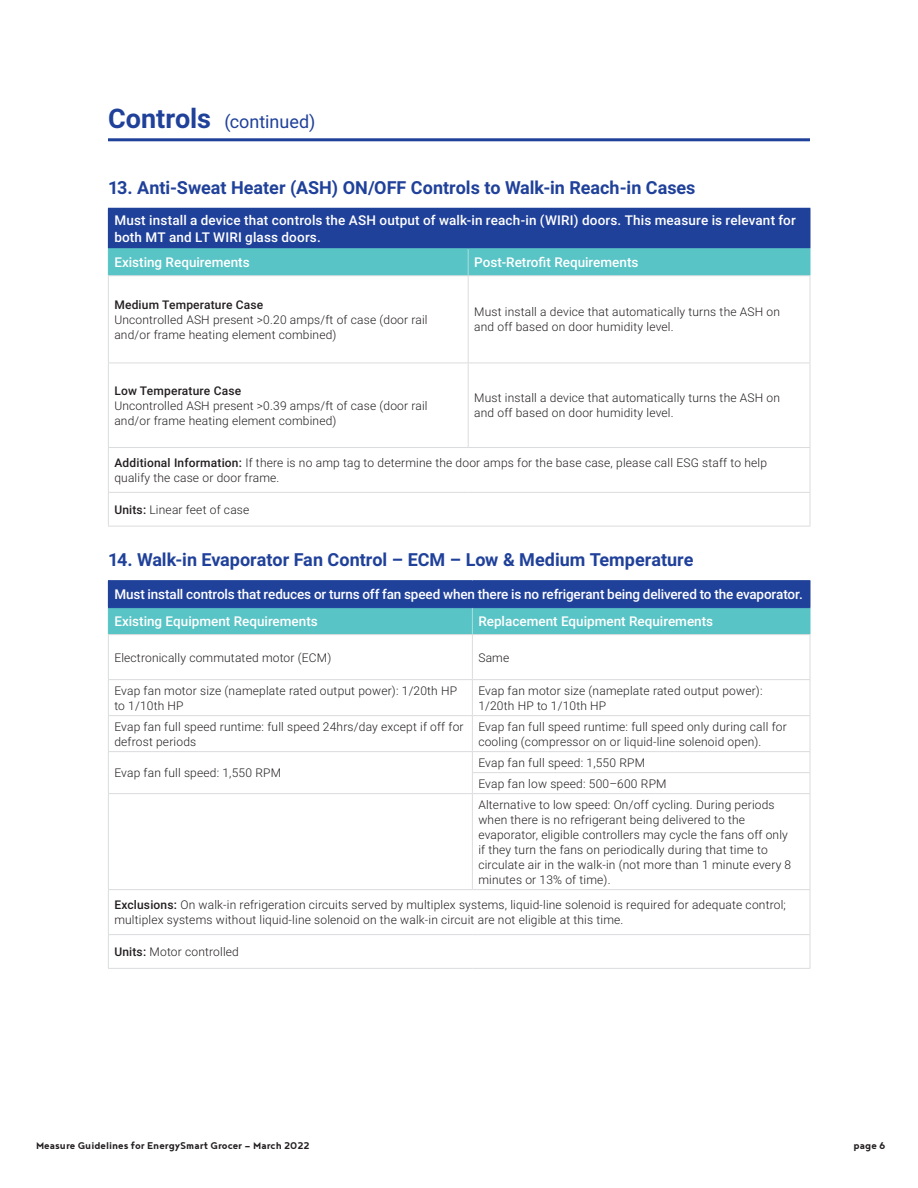
<style>
.page{position:relative;width:918px;height:1188px;background:#fff}
.page>*{position:absolute;margin:0;border:0;box-sizing:border-box;transform-origin:0 0}
.t1{font:700 18px "Roboto";color:#20419a}
.t2{font:18px "Roboto";color:#20419a}
.t3{font:500 13.5px/16.2px "Roboto";color:#fff}
.t4{font:300 12px/15px "Roboto";letter-spacing:.015em;color:#231f20}
.t5{font:700 12px "Noyh";color:#231f20}
.t6{font:500 12px "Roboto";letter-spacing:.015em;color:#231f20}
.s1{font-weight:700;font-size:27px}
.s2{font-weight:500}
</style>
<div class="page">
<hr style="left:108px;top:580px;width:364px;height:1px;background:#20419a">
<hr style="left:472px;top:580px;width:338px;height:1px;background:#20419a">
<svg style="left:108px;top:581px;width:703px;height:54px;background:#3c82af"></svg>
<hr style="left:108px;top:607px;width:364px;height:1px;background:#20419a">
<hr style="left:472px;top:607px;width:338px;height:1px;background:#20419a">
<hr style="left:108px;top:634px;width:364px;height:1px;background:#dbdcde">
<hr style="left:108px;top:635px;width:1px;height:44px;background:#dbdcde">
<hr style="left:472px;top:634px;width:338px;height:1px;background:#dbdcde">
<hr style="left:472px;top:635px;width:1px;height:44px;background:#dbdcde">
<hr style="left:810px;top:635px;width:1px;height:44px;background:#dbdcde">
<hr style="left:108px;top:679px;width:364px;height:1px;background:#dbdcde">
<hr style="left:108px;top:680px;width:1px;height:35px;background:#dbdcde">
<hr style="left:472px;top:679px;width:338px;height:1px;background:#dbdcde">
<hr style="left:472px;top:680px;width:1px;height:35px;background:#dbdcde">
<hr style="left:810px;top:680px;width:1px;height:35px;background:#dbdcde">
<hr style="left:108px;top:715px;width:364px;height:1px;background:#dbdcde">
<hr style="left:108px;top:716px;width:1px;height:35px;background:#dbdcde">
<hr style="left:472px;top:715px;width:338px;height:1px;background:#dbdcde">
<hr style="left:472px;top:716px;width:1px;height:35px;background:#dbdcde">
<hr style="left:810px;top:716px;width:1px;height:35px;background:#dbdcde">
<hr style="left:108px;top:751px;width:364px;height:1px;background:#dbdcde">
<hr style="left:472px;top:751px;width:338px;height:1px;background:#dbdcde">
<svg style="left:108px;top:752px;width:1px;height:41px"></svg>
<hr style="left:472px;top:772px;width:338px;height:1px;background:#dbdcde">
<svg style="left:472px;top:752px;width:1px;height:41px"></svg>
<svg style="left:810px;top:752px;width:1px;height:41px"></svg>
<hr style="left:108px;top:793px;width:364px;height:1px;background:#dbdcde">
<hr style="left:108px;top:794px;width:1px;height:95px;background:#dbdcde">
<hr style="left:472px;top:793px;width:338px;height:1px;background:#dbdcde">
<hr style="left:472px;top:794px;width:1px;height:95px;background:#dbdcde">
<hr style="left:810px;top:794px;width:1px;height:95px;background:#dbdcde">
<hr style="left:108px;top:889px;width:364px;height:1px;background:#dbdcde">
<hr style="left:108px;top:890px;width:1px;height:44px;background:#dbdcde">
<hr style="left:472px;top:889px;width:338px;height:1px;background:#dbdcde">
<hr style="left:810px;top:890px;width:1px;height:44px;background:#dbdcde">
<hr style="left:108px;top:934px;width:364px;height:1px;background:#dbdcde">
<hr style="left:108px;top:935px;width:1px;height:33px;background:#dbdcde">
<hr style="left:472px;top:934px;width:338px;height:1px;background:#dbdcde">
<hr style="left:810px;top:935px;width:1px;height:33px;background:#dbdcde">
<hr style="left:108px;top:968px;width:364px;height:1px;background:#dbdcde">
<hr style="left:472px;top:968px;width:338px;height:1px;background:#dbdcde">
<div style="left:108px;top:208px;width:702px;height:41px;background:#20419a"></div>
<hr style="left:810px;top:209px;width:1px;height:39px;background:#20419a">
<hr style="left:108px;top:248px;width:360px;height:1px;background:#59c4c6">
<hr style="left:468px;top:248px;width:342px;height:1px;background:#59c4c6">
<div style="left:108px;top:249px;width:703px;height:27px;background:#59c4c6"></div>
<hr style="left:108px;top:275px;width:360px;height:1px;background:#dbdcde">
<hr style="left:108px;top:276px;width:1px;height:87px;background:#dbdcde">
<hr style="left:468px;top:275px;width:342px;height:1px;background:#dbdcde">
<hr style="left:468px;top:276px;width:1px;height:87px;background:#dbdcde">
<hr style="left:810px;top:276px;width:1px;height:87px;background:#dbdcde">
<hr style="left:108px;top:363px;width:360px;height:1px;background:#dbdcde">
<hr style="left:108px;top:363px;width:1px;height:84px;background:#dbdcde">
<hr style="left:468px;top:363px;width:342px;height:1px;background:#dbdcde">
<hr style="left:468px;top:363px;width:1px;height:84px;background:#dbdcde">
<hr style="left:810px;top:363px;width:1px;height:84px;background:#dbdcde">
<hr style="left:108px;top:447px;width:360px;height:1px;background:#dbdcde">
<hr style="left:108px;top:448px;width:1px;height:44px;background:#dbdcde">
<hr style="left:468px;top:447px;width:342px;height:1px;background:#dbdcde">
<hr style="left:810px;top:448px;width:1px;height:44px;background:#dbdcde">
<hr style="left:108px;top:492px;width:360px;height:1px;background:#dbdcde">
<hr style="left:108px;top:493px;width:1px;height:33px;background:#dbdcde">
<hr style="left:468px;top:492px;width:342px;height:1px;background:#dbdcde">
<hr style="left:810px;top:493px;width:1px;height:33px;background:#dbdcde">
<hr style="left:108px;top:526px;width:360px;height:1px;background:#dbdcde">
<hr style="left:468px;top:526px;width:342px;height:1px;background:#dbdcde">
<hr style="left:108px;top:138px;width:702px;height:3px;background:#20419a">
<p class="t2" style="left:108px;top:109px;width:209px"><span class="s1">Controls</span> (continued)</p>
<p class="t1" style="left:108px;top:175px;width:589px">13. Anti-Sweat Heater (ASH) ON/OFF Controls to Walk-in Reach-in Cases</p>
<p class="t3" style="left:114px;top:212px;width:683px">Must install a device that controls the ASH output of walk-in reach-in (WIRI) doors. This measure is relevant for both MT and LT WIRI glass doors.</p>
<p class="t3" style="left:114px;top:254px;width:137px">Existing Requirements</p>
<p class="t3" style="left:474px;top:254px;width:166px">Post-Retrofit Requirements</p>
<p class="t6" style="left:114px;top:296px;width:151px">Medium Temperature Case</p>
<p class="t4" style="left:114px;top:312px;width:315px">Uncontrolled ASH present &gt;0.20 amps/ft of case (door rail and/or frame heating element combined)</p>
<p class="t4" style="left:474px;top:304px;width:307px">Must install a device that automatically turns the ASH on and off based on door humidity level.</p>
<p class="t6" style="left:114px;top:382px;width:128px">Low Temperature Case</p>
<p class="t4" style="left:114px;top:397px;width:315px">Uncontrolled ASH present &gt;0.39 amps/ft of case (door rail and/or frame heating element combined)</p>
<p class="t4" style="left:474px;top:390px;width:307px">Must install a device that automatically turns the ASH on and off based on door humidity level.</p>
<p class="t4" style="left:114px;top:455px;width:654px"><span class="s2">Additional Information:</span> If there is no amp tag to determine the door amps for the base case, please call ESG staff to help qualify the case or door frame.</p>
<p class="t4" style="left:114px;top:502px;width:137px"><span class="s2">Units:</span> Linear feet of case</p>
<p class="t1" style="left:108px;top:547px;width:587px">14. Walk-in Evaporator Fan Control – ECM – Low &amp; Medium Temperature</p>
<p class="t3" style="left:114px;top:586px;width:690px">Must install controls that reduces or turns off fan speed when there is no refrigerant being delivered to the evaporator.</p>
<p class="t3" style="left:114px;top:613px;width:205px">Existing Equipment Requirements</p>
<p class="t3" style="left:478px;top:613px;width:236px">Replacement Equipment Requirements</p>
<p class="t4" style="left:114px;top:649px;width:218px">Electronically commutated motor (ECM)</p>
<p class="t4" style="left:478px;top:649px;width:32px">Same</p>
<p class="t4" style="left:114px;top:682px;width:344px">Evap fan motor size (nameplate rated output power): 1/20th HP to 1/10th HP</p>
<p class="t4" style="left:478px;top:682px;width:286px">Evap fan motor size (nameplate rated output power):<br>1/20th HP to 1/10th HP</p>
<p class="t4" style="left:114px;top:718px;width:351px">Evap fan full speed runtime: full speed 24hrs/day except if off for defrost periods</p>
<p class="t4" style="left:478px;top:718px;width:310px">Evap fan full speed runtime: full speed only during call for cooling (compressor on or liquid-line solenoid open).</p>
<p class="t4" style="left:114px;top:765px;width:168px">Evap fan full speed: 1,550 RPM</p>
<p class="t4" style="left:478px;top:754px;width:168px">Evap fan full speed: 1,550 RPM</p>
<p class="t4" style="left:478px;top:775px;width:190px">Evap fan low speed: 500–600 RPM</p>
<p class="t4" style="left:478px;top:796px;width:314px">Alternative to low speed: On/off cycling. During periods when there is no refrigerant being delivered to the evaporator, eligible controllers may cycle the fans off only if they turn the fans on periodically during that time to circulate air in the walk-in (not more than 1 minute every 8 minutes or 13% of time).</p>
<p class="t4" style="left:114px;top:897px;width:673px"><span class="s2">Exclusions:</span> On walk-in refrigeration circuits served by multiplex systems, liquid-line solenoid is required for adequate control; multiplex systems without liquid-line solenoid on the walk-in circuit are not eligible at this time.</p>
<p class="t4" style="left:114px;top:944px;width:126px"><span class="s2">Units:</span> Motor controlled</p>
<p class="t5" style="left:36px;top:1138px;width:275px">Measure Guidelines for EnergySmart Grocer — March 2022</p>
<p class="t5" style="left:854px;top:1138px;width:34px">page 6</p>
</div>
